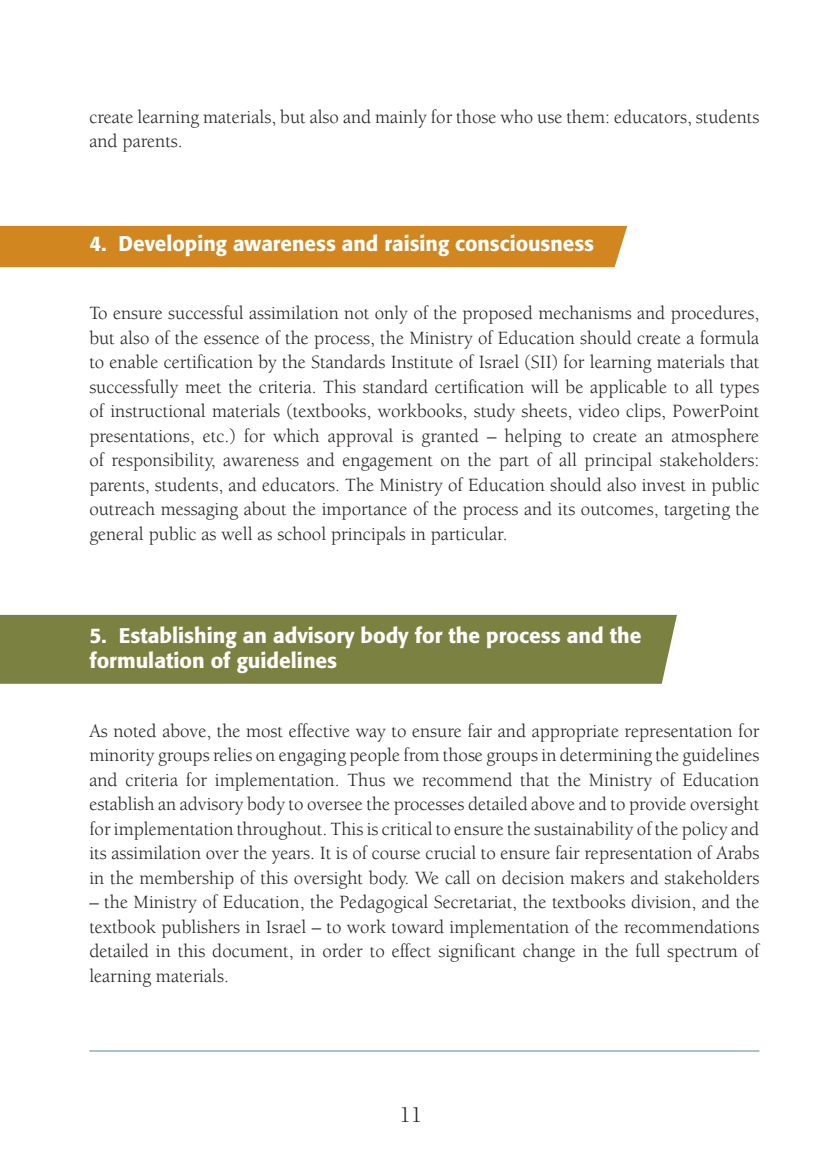
<style>
.page{position:relative;width:819px;height:1166px;background:#fff}
.page>*{position:absolute;margin:0;border:0;box-sizing:border-box;transform-origin:0 0}
.t1{font:22.75px "Berkeley Std";color:#231f20;scale:.96 1}
.t2{font:500 21px/24.5px "Formata";color:#fff}
.t3{font:19.25px/24.5px "Berkeley Std";color:#231f20;text-align:justify}
</style>
<div class="page">
<div style="left:0;top:226px;width:627px;height:41px;background:#d18620"></div>
<div style="left:0;top:615px;width:677px;height:69px;background:#7b8241"></div>
<hr style="left:89px;top:1050px;width:670px;height:2px;background:#a4bac4">
<p class="t3" style="left:89px;top:105px;width:671px">create learning materials, but also and mainly for those who use them: educators, students and parents.</p>
<p class="t2" style="left:89px;top:231px;width:506px">4. Developing awareness and raising consciousness</p>
<p class="t3" style="left:89px;top:301px;width:671px">To ensure successful assimilation not only of the proposed mechanisms and procedures, but also of the essence of the process, the Ministry of Education should create a formula to enable certification by the Standards Institute of Israel (SII) for learning materials that successfully meet the criteria. This standard certification will be applicable to all types of instructional materials (textbooks, workbooks, study sheets, video clips, PowerPoint presentations, etc.) for which approval is granted – helping to create an atmosphere of responsibility, awareness and engagement on the part of all principal stakeholders: parents, students, and educators. The Ministry of Education should also invest in public outreach messaging about the importance of the process and its outcomes, targeting the general public as well as school principals in particular.</p>
<p class="t2" style="left:89px;top:623px;width:553px">5. Establishing an advisory body for the process and the formulation of guidelines</p>
<p class="t3" style="left:89px;top:718px;width:671px">As noted above, the most effective way to ensure fair and appropriate representation for minority groups relies on engaging people from those groups in determining the guidelines and criteria for implementation. Thus we recommend that the Ministry of Education establish an advisory body to oversee the processes detailed above and to provide oversight for implementation throughout. This is critical to ensure the sustainability of the policy and its assimilation over the years. It is of course crucial to ensure fair representation of Arabs in the membership of this oversight body. We call on decision makers and stakeholders</p>
<p class="t3" style="left:89px;top:890px;width:671px">– the Ministry of Education, the Pedagogical Secretariat, the textbooks division, and the textbook publishers in Israel – to work toward implementation of the recommendations detailed in this document, in order to effect significant change in the full spectrum of learning materials.</p>
<p class="t1" style="left:399px;top:1102px;width:25px">11</p>
</div>
